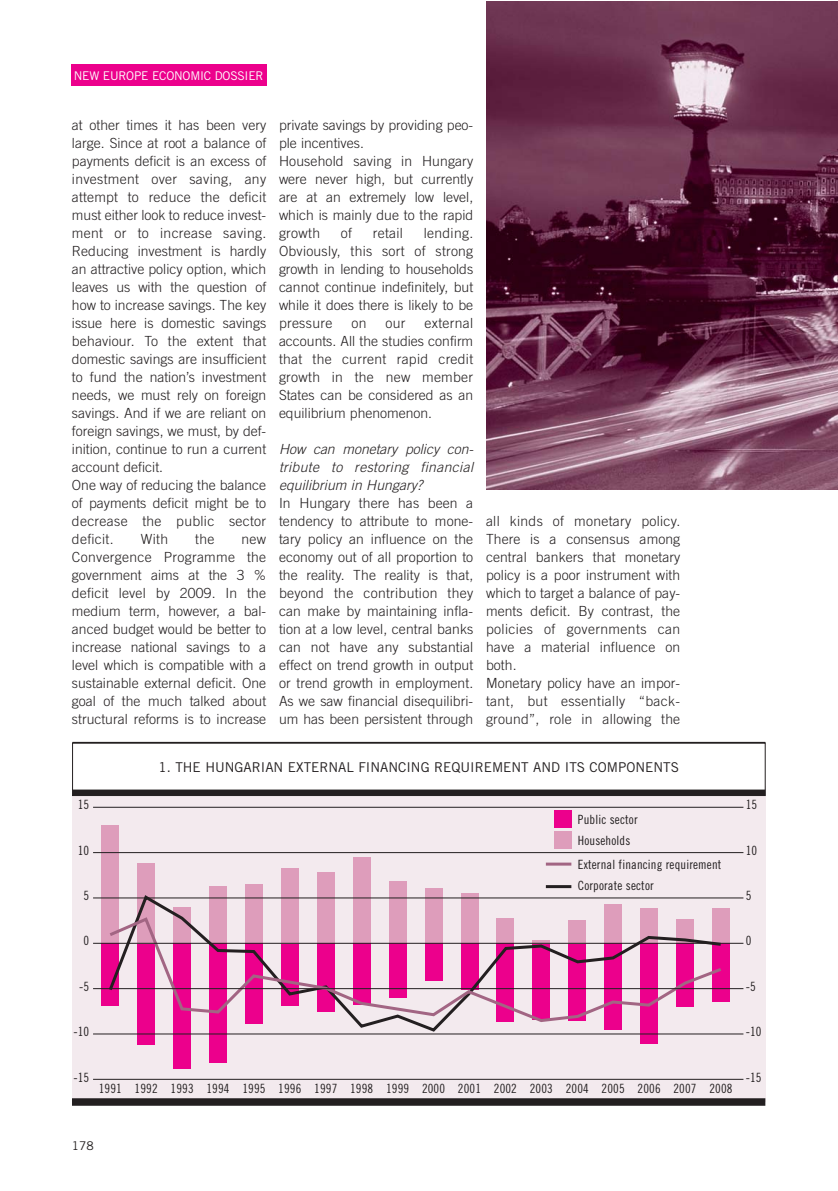
<style>
.page{position:relative;width:838px;height:1191px;background:#fff}
.page>*{position:absolute;margin:0;border:0;box-sizing:border-box;transform-origin:0 0}
.t1{font:300 13.95px/18px "Trade Gothic";color:#231f20;text-align:justify}
.t2{font:italic 300 13.95px/18px "Trade Gothic";color:#231f20;text-align:justify}
.t3{font:13.5px "Trade Gothic";color:#231f20}
.t4{font:12.75px/21px "Trade Gothic Cond Eighteen";letter-spacing:.015em;color:#231f20}
.t5{font:12px "Trade Gothic";letter-spacing:-.02em;color:#fff}
.t6{font:12px "Trade Gothic";color:#231f20}
</style>
<div class="page">
<div style="left:71px;top:65px;width:195px;height:21px;background:#ec008c"></div>
<img style="left:486px;top:1px;width:351px;height:489px">
<div style="left:72px;top:786px;width:693px;height:316px;background:#f3eaee"></div>
<div style="left:73px;top:743px;width:692px;height:52px;background:#fff"></div>
<div style="left:72px;top:789px;width:693px;height:6px;background:#231f20"></div>
<hr style="left:72px;top:742px;width:693px;height:1px;background:#231f20">
<div style="left:72px;top:1098px;width:693px;height:7px;background:#231f20"></div>
<hr style="left:93px;top:1079px;width:650px;height:1px;background:#231f20">
<hr style="left:93px;top:807px;width:650px;height:1px;background:#231f20">
<div style="left:102px;top:825px;width:17px;height:136px;background:#de9dbb"></div>
<div style="left:102px;top:943px;width:17px;height:62px;background:#ec008c"></div>
<div style="left:138px;top:863px;width:17px;height:142px;background:#de9dbb"></div>
<div style="left:138px;top:943px;width:17px;height:101px;background:#ec008c"></div>
<div style="left:174px;top:943px;width:17px;height:125px;background:#ec008c"></div>
<div style="left:209px;top:886px;width:17px;height:119px;background:#de9dbb"></div>
<div style="left:209px;top:943px;width:17px;height:119px;background:#ec008c"></div>
<div style="left:245px;top:883px;width:17px;height:122px;background:#de9dbb"></div>
<div style="left:281px;top:868px;width:17px;height:137px;background:#de9dbb"></div>
<div style="left:317px;top:872px;width:17px;height:109px;background:#de9dbb"></div>
<div style="left:353px;top:857px;width:17px;height:125px;background:#de9dbb"></div>
<div style="left:389px;top:880px;width:17px;height:84px;background:#de9dbb"></div>
<div style="left:425px;top:888px;width:17px;height:75px;background:#de9dbb"></div>
<div style="left:640px;top:943px;width:17px;height:101px;background:#ec008c"></div>
<div style="left:712px;top:908px;width:17px;height:41px;background:#de9dbb"></div>
<div style="left:712px;top:943px;width:17px;height:59px;background:#ec008c"></div>
<div style="left:555px;top:810px;width:17px;height:17px;background:#ec008c"></div>
<div style="left:555px;top:831px;width:17px;height:17px;background:#de9dbb"></div>
<svg style="left:106px;top:893px;width:618px;height:140px"></svg>
<svg style="left:106px;top:915px;width:618px;height:108px"></svg>
<hr style="left:93px;top:943px;width:650px;height:1px;background:#231f20">
<hr style="left:93px;top:897px;width:650px;height:1px;background:#231f20">
<hr style="left:93px;top:852px;width:650px;height:1px;background:#231f20">
<hr style="left:93px;top:988px;width:650px;height:1px;background:#231f20">
<hr style="left:93px;top:1033px;width:650px;height:1px;background:#231f20">
<hr style="left:546px;top:862px;width:25px;height:3px;background:#a26583">
<hr style="left:546px;top:885px;width:25px;height:3px;background:#231f20">
<p class="t5" style="left:74px;top:71px;width:191px">NEW EUROPE ECONOMIC DOSSIER</p>
<p class="t1" style="left:72px;top:117px;width:196px;text-align:left">at other times it has been very large. Since at root a balance of payments deficit is an excess of investment over saving, any attempt to reduce the deficit must either look to reduce invest&shy;ment or to increase saving.<br>Reducing investment is hardly an attractive policy option, which leaves us with the question of how to increase savings. The key issue here is domestic savings behaviour. To the extent that domestic savings are insufficient to fund the nation’s investment needs, we must rely on foreign savings. And if we are reliant on foreign savings, we must, by def&shy;inition, continue to run a current account deficit.<br>One way of reducing the balance of payments deficit might be to decrease the public sector deficit.</p>
<p class="t1" style="left:279px;top:117px;width:196px;text-align:left">private savings by providing peo&shy;ple incentives.<br>Household saving in Hungary were never high, but currently are at an extremely low level, which is mainly due to the rapid growth</p>
<p class="t1" style="left:341px;top:225px;width:13px">of</p>
<p class="t1" style="left:373px;top:225px;width:32px">retail</p>
<p class="t1" style="left:279px;top:225px;width:196px;text-indent:145px">lending.<br>Obviously, this sort of strong growth in lending to households cannot continue indefinitely, but while it does there is likely to be pressure</p>
<p class="t1" style="left:279px;top:315px;width:196px;text-indent:146px">external accounts. All the studies confirm that the current rapid credit growth in the new member States can be considered as an equilibrium phenomenon.</p>
<p class="t2" style="left:279px;top:441px;width:198px">How can monetary policy con&shy;tribute to restoring financial equilibrium in Hungary?</p>
<p class="t1" style="left:279px;top:495px;width:196px">In Hungary there has been a tendency to attribute to mone&shy;tary policy an influence on the economy out of all proportion to the reality. The reality is that, beyond the contribution they can make by maintaining infla&shy;tion at a low level, central banks can not have any substantial effect on trend growth in output or trend growth in employment.<br>As we saw financial disequilibri&shy;um has been persistent through</p>
<p class="t3" style="left:158px;top:762px;width:522px">1. THE HUNGARIAN EXTERNAL FINANCING REQUIREMENT AND ITS COMPONENTS</p>
<p class="t1" style="left:351px;top:315px;width:17px">on</p>
<p class="t1" style="left:385px;top:315px;width:21px">our</p>
<p class="t1" style="left:486px;top:513px;width:196px;text-align:left">all kinds of monetary policy.<br>There is a consensus among central bankers that monetary policy is a poor instrument with which to target a balance of pay&shy;ments deficit. By contrast, the policies of governments can have a material influence on both.<br>Monetary policy have an impor&shy;tant, but essentially “back&shy;ground”, role in allowing the</p>
<p class="t1" style="left:141px;top:531px;width:29px">With</p>
<p class="t1" style="left:195px;top:531px;width:21px">the</p>
<p class="t1" style="left:72px;top:531px;width:196px;text-indent:170px">new Convergence Programme the government aims at the 3 % deficit level by 2009. In the medium term, however, a bal&shy;anced budget would be better to increase national savings to a level which is compatible with a sustainable external deficit. One goal of the much talked about structural reforms is to increase</p>
<p class="t4" style="left:78px;top:795px;width:13px">15</p>
<p class="t4" style="left:745px;top:795px;width:13px">15</p>
<p class="t4" style="left:578px;top:809px;width:61px">Public sector<br>Households</p>
<p class="t4" style="left:578px;top:854px;width:145px">External financing requirement<br>Corporate sector</p>
<p class="t4" style="left:78px;top:840px;width:13px">10</p>
<p class="t4" style="left:745px;top:840px;width:13px">10</p>
<p class="t4" style="left:745px;top:886px;width:7px">5</p>
<p class="t4" style="left:84px;top:886px;width:7px">5</p>
<p class="t4" style="left:84px;top:931px;width:7px">0</p>
<p class="t4" style="left:745px;top:931px;width:7px">0</p>
<p class="t4" style="left:79px;top:976px;width:12px">-5</p>
<p class="t4" style="left:745px;top:976px;width:12px">-5</p>
<p class="t4" style="left:73px;top:1022px;width:17px">-10</p>
<p class="t4" style="left:745px;top:1022px;width:17px">-10</p>
<p class="t4" style="left:73px;top:1067px;width:17px">-15</p>
<p class="t4" style="left:745px;top:1067px;width:17px">-15</p>
<p class="t4" style="left:99px;top:1079px;width:635px">1991 1992 1993 1994 1995 1996 1997 1998 1999 2000 2001 2002 2003 2004 2005 2006 2007 2008</p>
<p class="t6" style="left:72px;top:1141px;width:23px">178</p>
</div>
